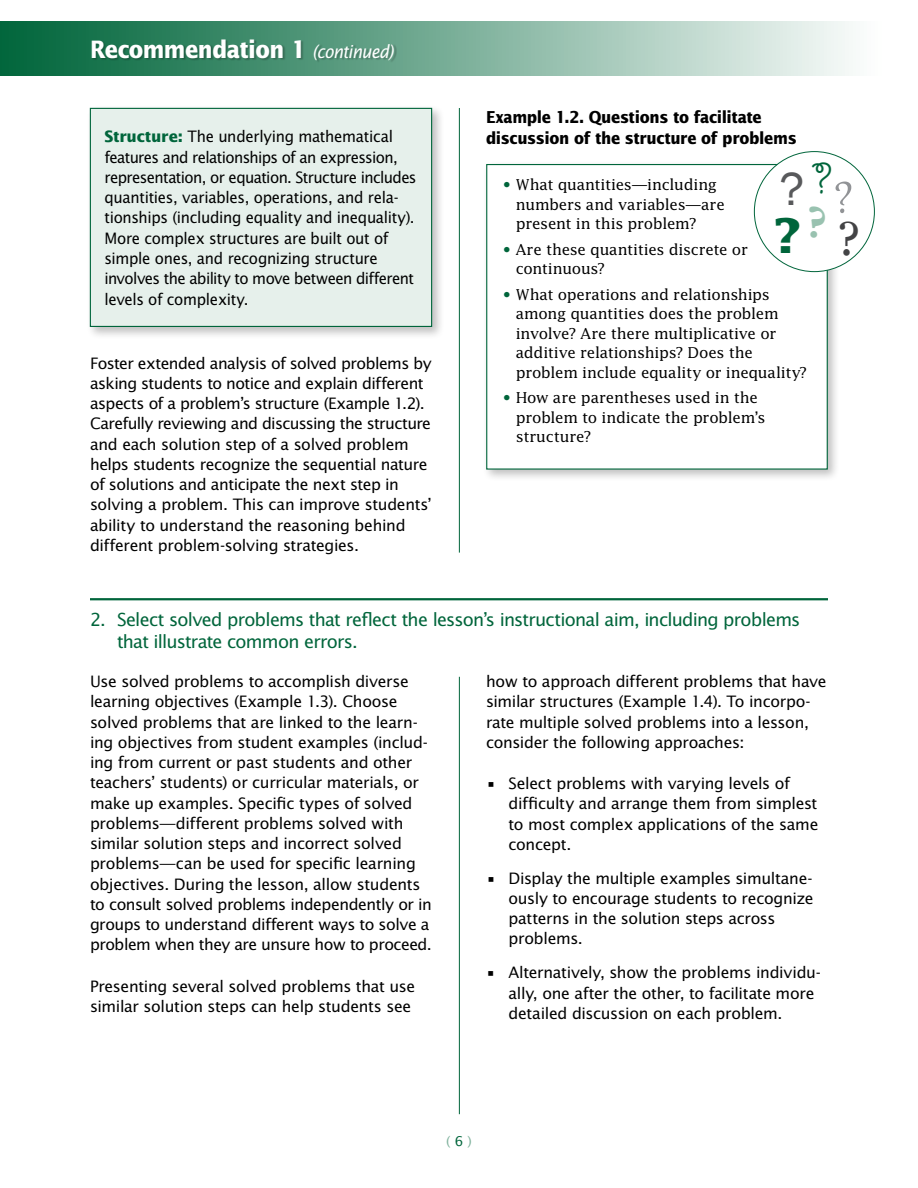
<style>
.page{position:relative;width:918px;height:1188px;background:#fff}
.page>*{position:absolute;margin:0;border:0;box-sizing:border-box;transform-origin:0 0}
.t1{font:54.15px "Gabriola";color:#919396}
.t2{font:47.7px "Franklin Gothic";color:#58595b}
.t3{font:700 47.7px "Garamond";color:#99c2b0}
.t4{font:700 47.7px "Lucida Std";color:#00653b}
.t5{font:47.7px "Georgia";color:#434345}
.t6{font:700 24px "Lucida Sans Std";letter-spacing:-.025em;color:#fff;scale:.9 1}
.Rec_numbered{font:18px "Lucida Sans Std";letter-spacing:-.045em;color:#00653b}
.t7{font:700 16.5px/21px "Lucida Sans Std";letter-spacing:-.025em;color:#000;scale:.9 1}
.t8{font:15.75px/20.2px "Lucida Sans Std";letter-spacing:-.025em;color:#000}
.t9{font:15.75px/20.2px "Lucida Sans Std";letter-spacing:-.025em;color:#000;scale:.95 1}
.t10{font:15px/19.5px "Lucida Std";letter-spacing:-.015em;color:#000}
.t11{font:13.5px "Lucida Sans Std";color:#80b29d}
.s1{font-weight:400;font-style:italic;font-size:18px}
.s2{font-weight:700;color:#00653b}
.s3{color:#00653b}
</style>
<div class="page">
<div style="left:0;top:21px;width:918px;height:54px;background:linear-gradient(to right,#006135,#fff)"></div>
<div style="left:92px;top:40px;width:305px;height:23px;background:#000;opacity:.25"></div>
<hr style="left:459px;top:108px;width:1px;height:445px;background:#00653b">
<hr style="left:90px;top:598px;width:738px;height:2px;background:#00653b">
<div style="left:86px;top:104px;width:359px;height:236px;background:#000;opacity:.25"></div>
<div style="left:90px;top:108px;width:342px;height:218px;background:#e6f0eb"></div>
<div style="left:90px;top:108px;width:342px;height:219px;border:1px solid #00653b"></div>
<div style="left:482px;top:160px;width:358px;height:322px;background:#000;opacity:.25"></div>
<div style="left:487px;top:165px;width:340px;height:304px;background:#fff"></div>
<div style="left:486px;top:164px;width:342px;height:306px;border:1px solid #00653b"></div>
<hr style="left:459px;top:677px;width:1px;height:437px;background:#00653b">
<div style="left:754px;top:152px;width:120px;height:120px;background:#fff;border-radius:50%"></div>
<h3 class="t6" style="left:90px;top:35px;width:339px">Recommendation 1 <span class="s1">(continued)</span></h3>
<p class="t9" style="left:104px;top:127px;width:330px"><span class="s2">Structure:</span> The underlying mathematical features and relationships of an expression, representation, or equation. Structure includes quantities, variables, operations, and rela&shy;tionships (including equality and inequality).<br>More complex structures are built out of simple ones, and recognizing structure involves the ability to move between different levels of complexity.</p>
<p class="t8" style="left:90px;top:353px;width:343px">Foster extended analysis of solved problems by asking students to notice and explain different aspects of a problem’s structure (Example 1.2).<br>Carefully reviewing and discussing the structure and each solution step of a solved problem helps students recognize the sequential nature of solutions and anticipate the next step in solving a problem. This can improve students’ ability to understand the reasoning behind different problem-solving strategies.</p>
<p class="t7" style="left:486px;top:106px;width:347px">Example 1.2. Questions to facilitate discussion of the structure of problems</p>
<p class="t10" style="left:516px;top:175px;width:210px;text-indent:-14px"><span class="s3">•</span> What quantities—including numbers and variables—are present in this problem?</p>
<p class="t10" style="left:516px;top:239px;width:233px;text-indent:-14px"><span class="s3">•</span> Are these quantities discrete or continuous?</p>
<p class="t10" style="left:516px;top:284px;width:293px;text-indent:-14px"><span class="s3">•</span> What operations and relationships among quantities does the problem involve? Are there multiplicative or additive relationships? Does the problem include equality or inequality?</p>
<p class="t10" style="left:516px;top:388px;width:251px;text-indent:-14px"><span class="s3">•</span> How are parentheses used in the problem to indicate the problem’s structure?</p>
<p class="t1" style="left:811px;top:162px;width:43px">?<sup>?</sup></p>
<p class="t5" style="left:837px;top:210px;width:24px">?</p>
<p class="t2" style="left:780px;top:160px;width:26px">?</p>
<p class="t3" style="left:807px;top:189px;width:21px">?</p>
<p class="t4" style="left:774px;top:207px;width:29px">?</p>
<p class="Rec_numbered" style="left:90px;top:609px;width:712px">2. Select solved problems that reflect the lesson’s instructional aim, including problems</p>
<p class="Rec_numbered" style="left:117px;top:632px;width:242px">that illustrate common errors.</p>
<p class="t8" style="left:90px;top:672px;width:343px">Use solved problems to accomplish diverse learning objectives (Example 1.3). Choose solved problems that are linked to the learn&shy;ing objectives from student examples (includ&shy;ing from current or past students and other teachers’ students) or curricular materials, or make up examples. Specific types of solved problems—different problems solved with similar solution steps and incorrect solved problems—can be used for specific learning objectives. During the lesson, allow students to consult solved problems independently or in groups to understand different ways to solve a problem when they are unsure how to proceed.</p>
<p class="t8" style="left:90px;top:976px;width:327px">Presenting several solved problems that use similar solution steps can help students see</p>
<p class="t8" style="left:486px;top:672px;width:342px">how to approach different problems that have similar structures (Example 1.4). To incorpo&shy;rate multiple solved problems into a lesson, consider the following approaches:</p>
<p class="t8" style="left:509px;top:774px;width:311px;text-indent:-23px">• Select problems with varying levels of difficulty and arrange them from simplest to most complex applications of the same concept.</p>
<p class="t8" style="left:508px;top:868px;width:307px;text-indent:-22px">• Display the multiple examples simultane&shy;ously to encourage students to recognize patterns in the solution steps across problems.</p>
<p class="t8" style="left:508px;top:963px;width:314px;text-indent:-23px">• Alternatively, show the problems individu&shy;ally, one after the other, to facilitate more detailed discussion on each problem.</p>
<p class="t11" style="left:446px;top:1133px;width:27px">( <span class="s3">6</span> )</p>
</div>
